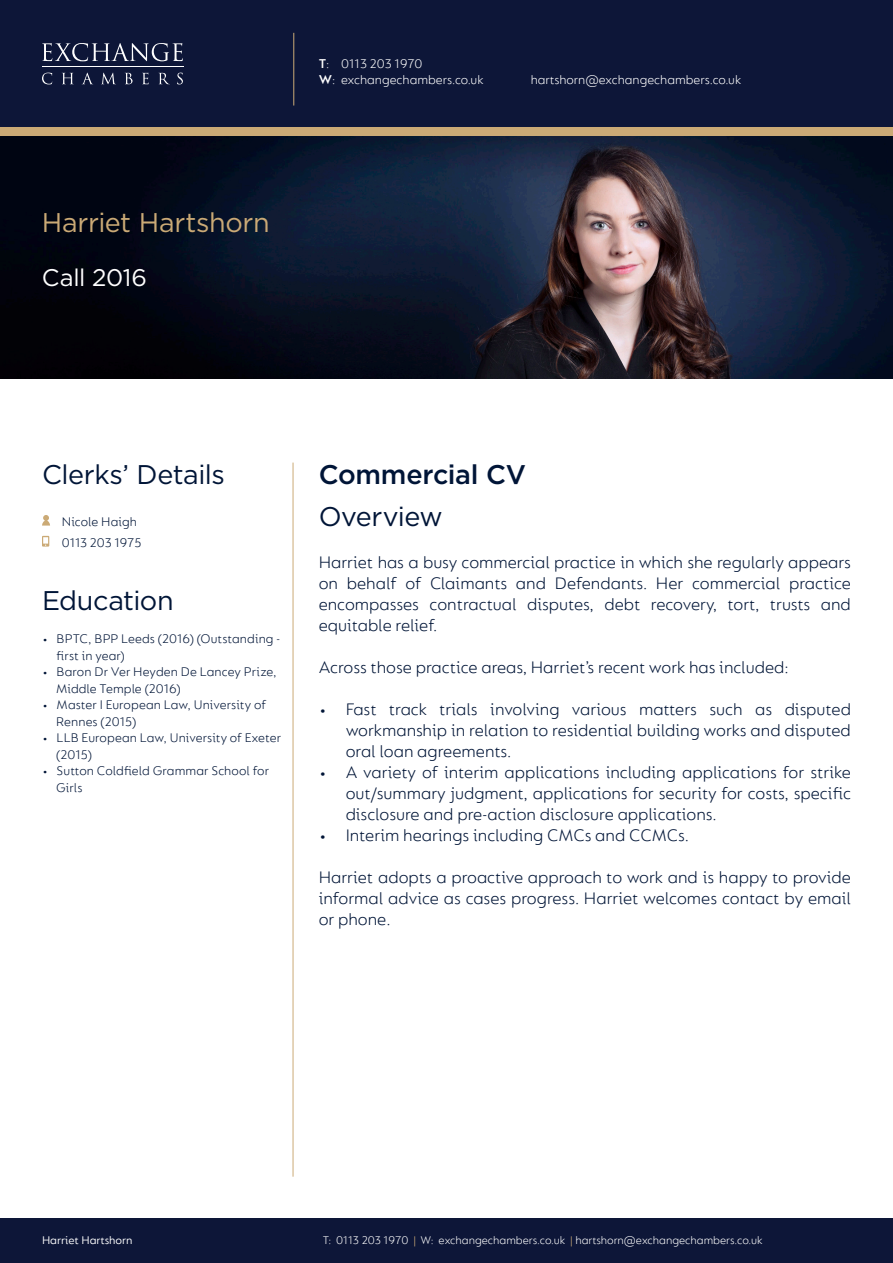
<style>
.page{position:relative;width:893px;height:1263px;background:#fff}
.page>*{position:absolute;margin:0;border:0;box-sizing:border-box;transform-origin:0 0}
.t1{font:27px "Gotham";letter-spacing:-.015em;color:#001537}
.t2{font:27px "Gotham";letter-spacing:-.015em;color:#cbaa76}
.t3{font:500 27px "Gotham";letter-spacing:-.01em;color:#001537}
.t4{font:24px "Gotham";letter-spacing:-.015em;color:#fff}
.t5{font:300 18px/21px "FS Lucas";color:#001537;text-align:justify}
.t6{font:300 13.5px/16.5px "FS Lucas";letter-spacing:.005em;color:#001537}
.t7{font:300 13.5px/16.2px "FS Lucas";color:#fff}
.t8{font:300 12px "FS Lucas";color:#fff}
.t9{font:12px "FS Lucas";color:#fff}
.s1{font-weight:600}
.s2{color:#cbaa76}
</style>
<div class="page">
<div style="left:0;top:64px;width:893px;height:72px;background:#cbaa76"></div>
<div style="left:0;top:0;width:893px;height:127px;background:#0d1638"></div>
<div style="left:0;top:1219px;width:893px;height:44px;background:#0d1638"></div>
<hr style="left:42px;top:67px;width:142px;height:1px;background:#fff">
<svg style="left:42px;top:43px;width:141px;height:18px"></svg>
<svg style="left:42px;top:73px;width:10px;height:11px"></svg>
<svg style="left:62px;top:73px;width:11px;height:11px"></svg>
<svg style="left:82px;top:73px;width:11px;height:11px"></svg>
<svg style="left:102px;top:73px;width:13px;height:11px"></svg>
<svg style="left:125px;top:73px;width:8px;height:11px"></svg>
<svg style="left:142px;top:73px;width:7px;height:11px"></svg>
<svg style="left:159px;top:73px;width:10px;height:11px"></svg>
<svg style="left:177px;top:73px;width:6px;height:11px"></svg>
<hr style="left:293px;top:33px;width:1px;height:73px;background:#cbaa76">
<hr style="left:293px;top:463px;width:1px;height:714px;background:#cbaa76">
<img style="left:0;top:136px;width:893px;height:242px">
<svg style="left:42px;top:536px;width:7px;height:11px"></svg>
<svg style="left:42px;top:515px;width:8px;height:11px"></svg>
<p class="t2" style="left:42px;top:205px;width:229px">Harriet Hartshorn</p>
<p class="t4" style="left:42px;top:262px;width:106px">Call 2016</p>
<p class="t7" style="left:319px;top:55px;width:166px"><span class="s1">T</span>: 0113 203 1970<br><span class="s1">W</span>: exchangechambers.co.uk</p>
<p class="t7" style="left:531px;top:71px;width:212px">hartshorn@exchangechambers.co.uk</p>
<p class="t1" style="left:42px;top:457px;width:184px">Clerks’ Details</p>
<p class="t6" style="left:62px;top:510px;width:81px;line-height:21px">Nicole Haigh<br>0113 203 1975</p>
<p class="t1" style="left:42px;top:583px;width:133px">Education</p>
<p class="t6" style="left:57px;top:630px;width:225px;text-indent:-15px">• BPTC, BPP Leeds (2016) (Outstanding - first in year)</p>
<p class="t6" style="left:56px;top:663px;width:222px;text-indent:-14px">• Baron Dr Ver Heyden De Lancey Prize,<br>Middle Temple (2016)</p>
<p class="t6" style="left:56px;top:696px;width:211px;text-indent:-14px">• Master I European Law, University of<br>Rennes (2015)</p>
<p class="t6" style="left:56px;top:729px;width:226px;text-indent:-14px">• LLB European Law, University of Exeter (2015)</p>
<p class="t6" style="left:56px;top:762px;width:214px;text-indent:-14px">• Sutton Coldfield Grammar School for<br>Girls</p>
<p class="t3" style="left:319px;top:456px;width:209px">Commercial CV</p>
<p class="t1" style="left:319px;top:499px;width:126px">Overview</p>
<p class="t5" style="left:319px;top:551px;width:534px">Harriet has a busy commercial practice in which she regularly appears on behalf of Claimants and Defendants. Her commercial practice encompasses contractual disputes, debt recovery, tort, trusts and equitable relief.</p>
<p class="t5" style="left:319px;top:656px;width:471px">Across those practice areas, Harriet’s recent work has included:</p>
<p class="t5" style="left:346px;top:698px;width:507px;text-indent:-27px">• Fast track trials involving various matters such as disputed workmanship in relation to residential building works and disputed oral loan agreements.</p>
<p class="t5" style="left:346px;top:761px;width:507px;text-indent:-27px">• A variety of interim applications including applications for strike out/summary judgment, applications for security for costs, specific disclosure and pre-action disclosure applications.</p>
<p class="t5" style="left:319px;top:824px;width:372px">• Interim hearings including CMCs and CCMCs.</p>
<p class="t5" style="left:319px;top:866px;width:534px">Harriet adopts a proactive approach to work and is happy to provide informal advice as cases progress. Harriet welcomes contact by email or phone.</p>
<p class="t9" style="left:42px;top:1233px;width:92px">Harriet Hartshorn</p>
<p class="t8" style="left:323px;top:1233px;width:441px">T: 0113 203 1970 <span class="s2">|</span> W: exchangechambers.co.uk <span class="s2">|</span> hartshorn@exchangechambers.co.uk</p>
</div>
